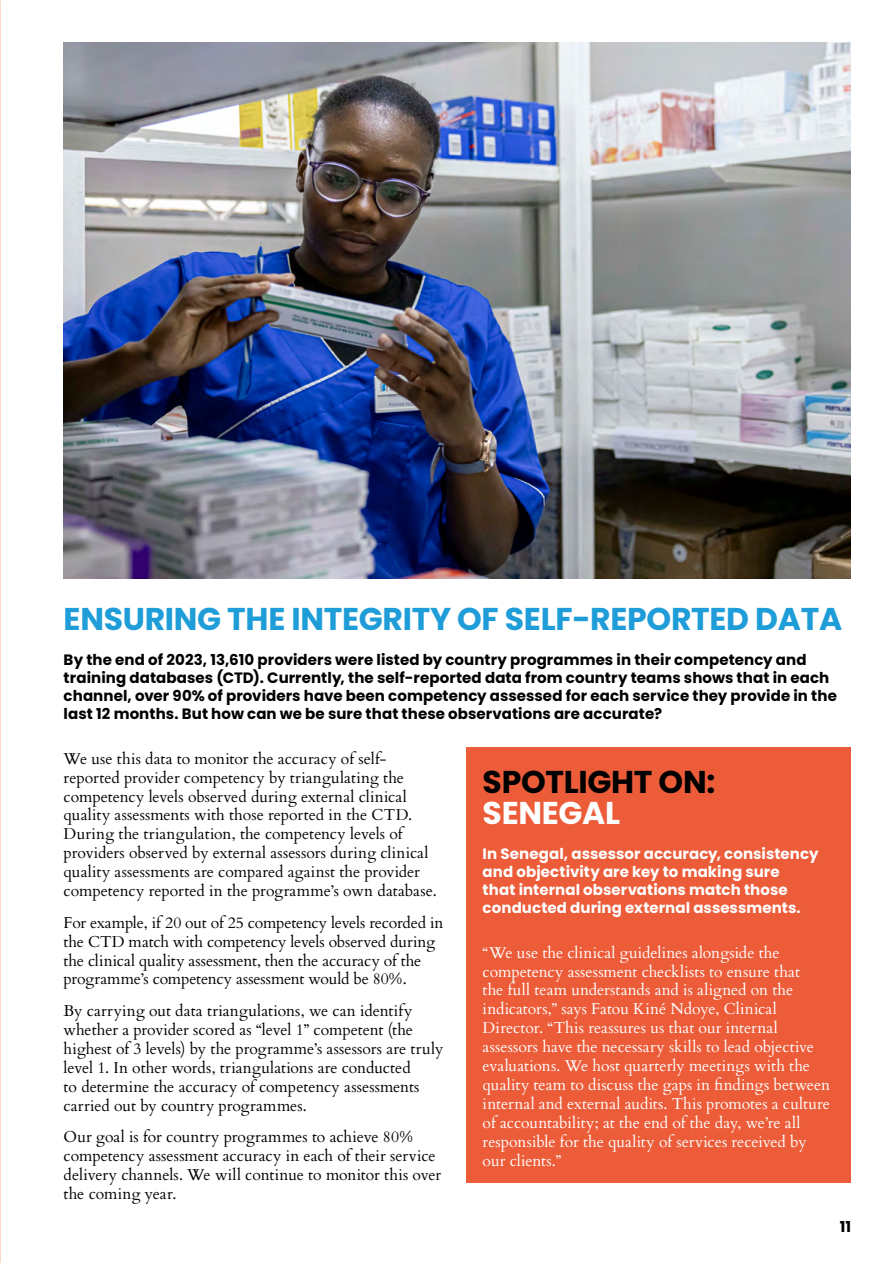
<style>
.page{position:relative;width:893px;height:1263px;background:#fff}
.page>*{position:absolute;margin:0;border:0;box-sizing:border-box;transform-origin:0 0}
.t1{font:700 31.5px "Poppins";letter-spacing:-.01em;color:#1e9dd8}
.t2{font:700 31.5px "Poppins";letter-spacing:-.01em;color:#000}
.t3{font:700 31.5px "Poppins";letter-spacing:-.01em;color:#fff}
.t4{font:15.75px/18.9px "Cardo";color:#000}
.t5{font:15.75px/18.9px "Cardo";color:#fff}
.t6{font:700 15px/18px "Poppins";letter-spacing:.005em;color:#000}
.t7{font:700 15px/18px "Poppins";letter-spacing:.005em;color:#fff}
</style>
<div class="page">
<img style="left:64px;top:43px;width:786px;height:535px">
<div style="left:466px;top:747px;width:384px;height:435px;background:#ec5c39"></div>
<h1 class="t1" style="left:64px;top:601px;width:780px">ENSURING THE INTEGRITY OF SELF-REPORTED DATA</h1>
<p class="t6" style="left:64px;top:651px;width:775px">By the end of 2023, 13,610 providers were listed by country programmes in their competency and training databases (CTD). Currently, the self-reported data from country teams shows that in each channel, over 90% of providers have been competency assessed for each service they provide in the last 12 months. But how can we be sure that these observations are accurate?</p>
<p class="t4" style="left:64px;top:748px;width:375px">We use this data to monitor the accuracy of self&shy;reported provider competency by triangulating the competency levels observed during external clinical quality assessments with those reported in the CTD.<br>During the triangulation, the competency levels of providers observed by external assessors during clinical quality assessments are compared against the provider competency reported in the programme’s own database.</p>
<p class="t4" style="left:64px;top:912px;width:381px">For example, if 20 out of 25 competency levels recorded in the CTD match with competency levels observed during the clinical quality assessment, then the accuracy of the programme’s competency assessment would be 80%.</p>
<p class="t4" style="left:64px;top:1000px;width:381px">By carrying out data triangulations, we can identify whether a provider scored as “level 1” competent (the highest of 3 levels) by the programme’s assessors are truly level 1. In other words, triangulations are conducted<br>to determine the accuracy of competency assessments carried out by country programmes.</p>
<p class="t4" style="left:64px;top:1127px;width:379px">Our goal is for country programmes to achieve 80% competency assessment accuracy in each of their service delivery channels. We will continue to monitor this over the coming year.</p>
<h1 class="t2" style="left:483px;top:763px;width:234px">SPOTLIGHT ON:</h1>
<h1 class="t3" style="left:483px;top:795px;width:139px">SENEGAL</h1>
<p class="t7" style="left:483px;top:845px;width:337px">In Senegal, assessor accuracy, consistency and objectivity are key to making sure<br>that internal observations match those conducted during external assessments.</p>
<p class="t5" style="left:483px;top:942px;width:349px">“We use the clinical guidelines alongside the competency assessment checklists to ensure that<br>the full team understands and is aligned on the indicators,” says Fatou Kiné Ndoye, Clinical Director. “This reassures us that our internal assessors have the necessary skills to lead objective evaluations. We host quarterly meetings with the quality team to discuss the gaps in findings between internal and external audits. This promotes a culture of accountability; at the end of the day, we’re all responsible for the quality of services received by our clients.”</p>
<p class="t6" style="left:840px;top:1218px;width:13px">11</p>
</div>
